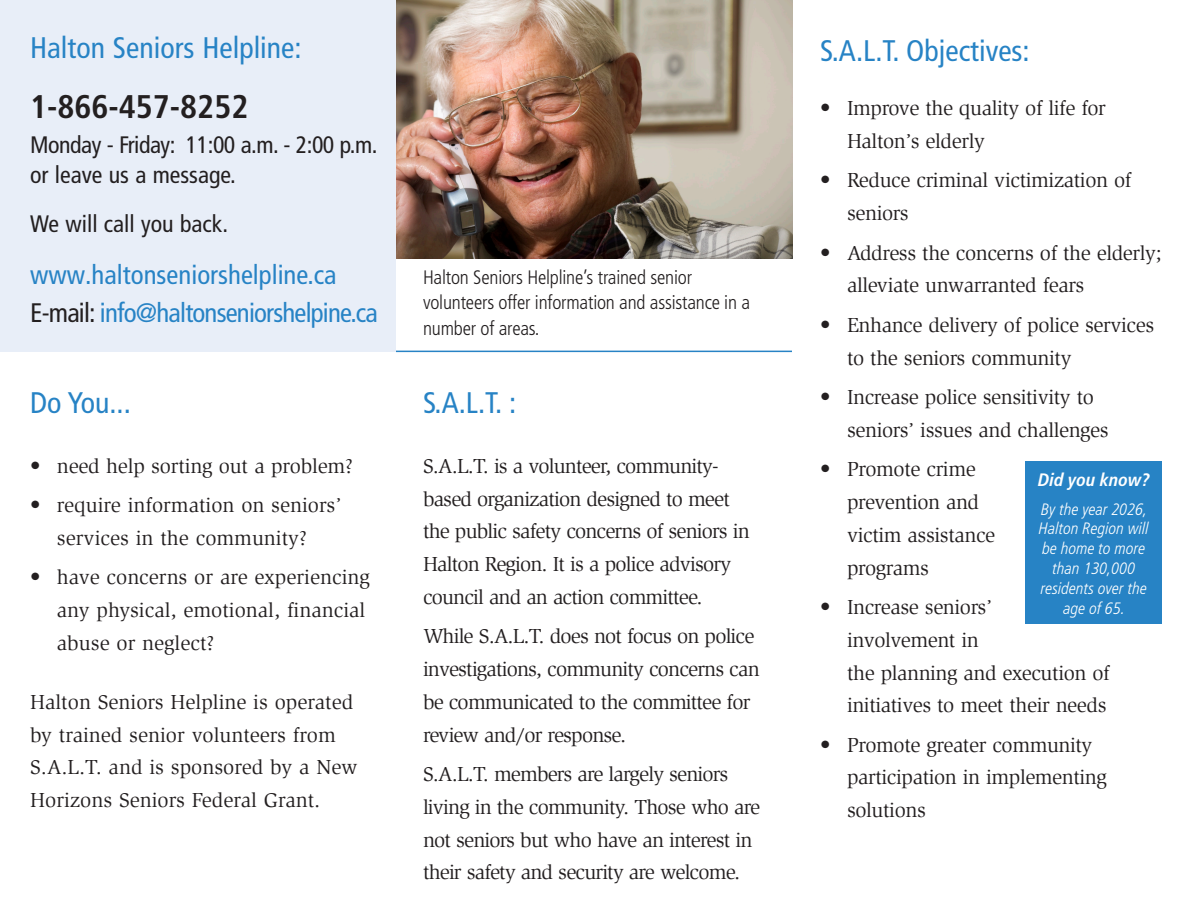
<style>
.page{position:relative;width:1188px;height:918px;background:#fff}
.page>*{position:absolute;margin:0;border:0;box-sizing:border-box;transform-origin:0 0}
.t1{font:700 condensed 32.7px "Frutiger LT Pro";color:#231f20}
.t2{font:condensed 29.85px "Frutiger LT Pro";color:#2783c5}
.t3{font:condensed 26.85px "Frutiger LT Pro";letter-spacing:-.03em;color:#2783c5}
.t4{font:condensed 26.85px "Frutiger LT Pro";color:#2783c5}
.t5{font:condensed 23.85px/29.8px "Frutiger LT Pro";letter-spacing:-.02em;color:#231f20}
.t6{font:condensed 23.85px "Frutiger LT Pro";color:#231f20}
.t7{font:20.85px/32.7px "Slimbach";letter-spacing:-.02em;color:#231f20}
.t8{font:20.85px/32.7px "Slimbach";letter-spacing:-.04em;color:#231f20}
.t9{font:20.85px/32.7px "Slimbach";color:#231f20}
.t10{font:300 condensed 19.5px/25.5px "Frutiger LT Pro";letter-spacing:-.01em;color:#231f20}
.t11{font:italic 700 condensed 18px "Frutiger LT Pro";color:#fff}
.t12{font:italic 300 condensed 16.5px/19.8px "Frutiger LT Pro";color:#fff;text-align:center}
.s1{color:#231f20}
</style>
<div class="page">
<div style="left:0;top:0;width:396px;height:351px;background:#e8eef8"></div>
<div style="left:1026px;top:461px;width:136px;height:163px;background:#2783c5"></div>
<img style="left:396px;top:0;width:396px;height:259px">
<hr style="left:396px;top:351px;width:396px;height:1px;background:#2783c5">
<h1 class="t2" style="left:30px;top:31px;width:273px">Halton Seniors Helpline:</h1>
<h1 class="t1" style="left:30px;top:87px;width:220px">1-866-457-8252</h1>
<h1 class="t5" style="left:30px;top:130px;width:349px">Monday - Friday: 11:00 a.m. - 2:00 p.m. or leave us a message.</h1>
<h1 class="t6" style="left:30px;top:210px;width:200px">We will call you back.</h1>
<h1 class="t4" style="left:30px;top:260px;width:308px">www.haltonseniorshelpline.ca</h1>
<h1 class="t3" style="left:30px;top:298px;width:349px"><span class="s1">E-mail:</span> info@haltonseniorshelpine.ca</h1>
<h1 class="t2" style="left:30px;top:386px;width:102px">Do You...</h1>
<h1 class="t7" style="left:30px;top:450px;width:325px">• need help sorting out a problem?</h1>
<h1 class="t9" style="left:30px;top:489px;width:313px;text-align:center">• require information on seniors’ services in the community?</h1>
<h1 class="t9" style="left:57px;top:561px;width:314px;text-indent:-27px">• have concerns or are experiencing any physical, emotional, financial abuse or neglect?</h1>
<h1 class="t9" style="left:30px;top:686px;width:329px">Halton Seniors Helpline is operated by trained senior volunteers from S.A.L.T. and is sponsored by a New Horizons Seniors Federal Grant.</h1>
<p class="t10" style="left:423px;top:264px;width:329px">Halton Seniors Helpline’s trained senior volunteers offer information and assistance in a number of areas.</p>
<h1 class="t2" style="left:423px;top:385px;width:95px">S.A.L.T. :</h1>
<h1 class="t8" style="left:423px;top:450px;width:328px">S.A.L.T. is a volunteer, community&shy;based organization designed to meet the public safety concerns of seniors in Halton Region. It is a police advisory council and an action committee.</h1>
<h1 class="t8" style="left:423px;top:620px;width:338px">While S.A.L.T. does not focus on police investigations, community concerns can be communicated to the committee for review and/or response.</h1>
<h1 class="t8" style="left:423px;top:758px;width:339px">S.A.L.T. members are largely seniors living in the community. Those who are not seniors but who have an interest in their safety and security are welcome.</h1>
<h1 class="t2" style="left:820px;top:33px;width:211px">S.A.L.T. Objectives:</h1>
<h1 class="t7" style="left:847px;top:92px;width:260px;text-indent:-27px">• Improve the quality of life for<br>Halton’s elderly</h1>
<h1 class="t7" style="left:847px;top:164px;width:286px;text-indent:-27px">• Reduce criminal victimization of seniors</h1>
<h1 class="t7" style="left:847px;top:236px;width:316px;text-indent:-27px">• Address the concerns of the elderly; alleviate unwarranted fears</h1>
<h1 class="t7" style="left:847px;top:309px;width:309px;text-indent:-27px">• Enhance delivery of police services to the seniors community</h1>
<h1 class="t7" style="left:847px;top:381px;width:263px;text-indent:-27px">• Increase police sensitivity to seniors’ issues and challenges</h1>
<h1 class="t7" style="left:847px;top:453px;width:150px;text-indent:-27px">• Promote crime prevention and victim assistance programs</h1>
<h1 class="t7" style="left:847px;top:591px;width:264px;text-indent:-27px">• Increase seniors’<br>involvement in<br>the planning and execution of initiatives to meet their needs</h1>
<h1 class="t7" style="left:847px;top:728px;width:261px;text-indent:-27px">• Promote greater community participation in implementing solutions</h1>
<p class="t11" style="left:1038px;top:469px;width:113px">Did you know?</p>
<p class="t12" style="left:1039px;top:499px;width:112px">By the year 2026,<br>Halton Region will be home to more than 130,000 residents over the age of 65.</p>
</div>
